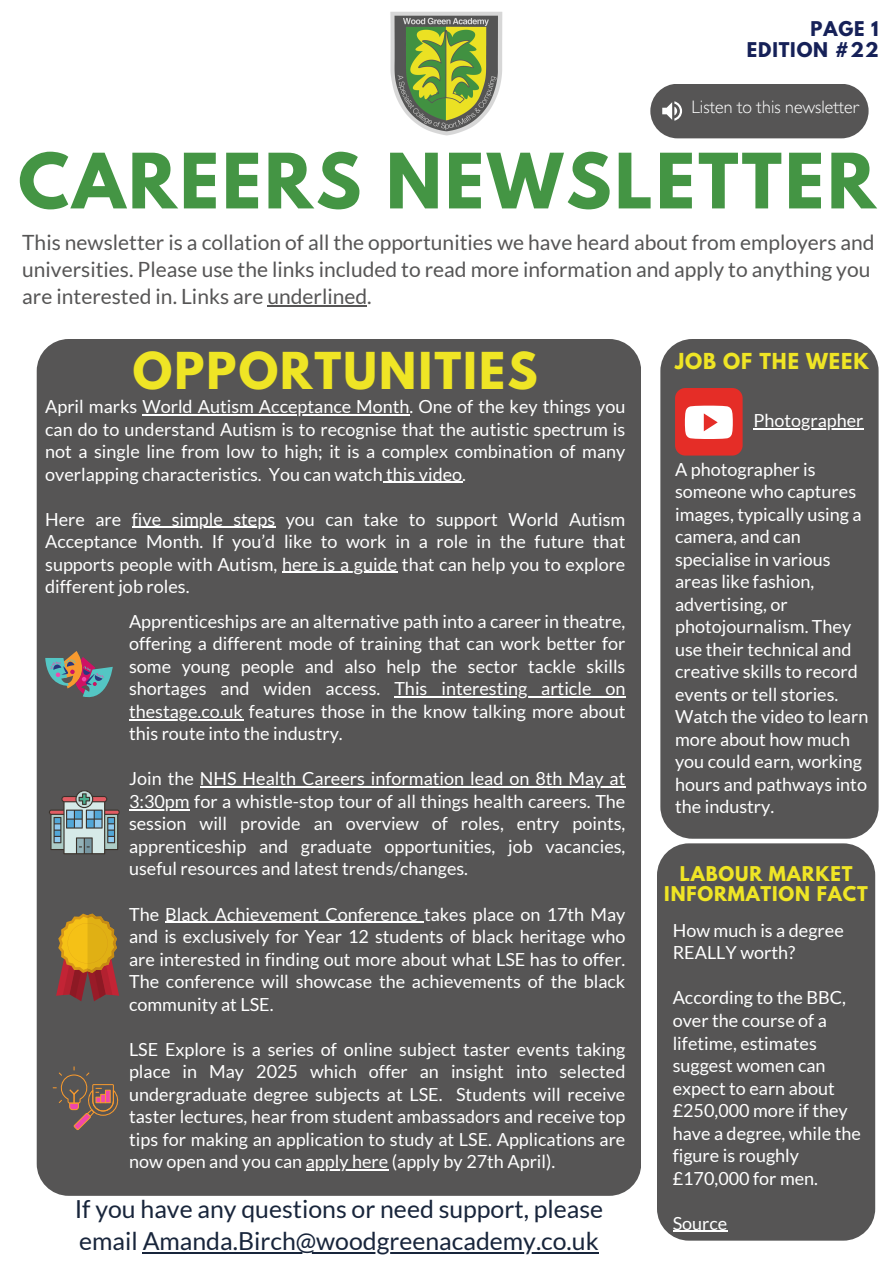
<style>
.page{position:relative;width:894px;height:1264px;background:#fff}
.page>*{position:absolute;margin:0;border:0;box-sizing:border-box;transform-origin:0 0}
.t1{font:700 67.5px "League Spartan";letter-spacing:.045em;color:#449544}
.t2{font:700 45px "League Spartan";letter-spacing:.045em;color:#efe525}
.t3{font:24.75px/31.7px "Lato";color:#18253b}
.t4{font:21px/27px "Lato";color:#565555}
.t5{font:700 19.5px "League Spartan";letter-spacing:.045em;color:#efe525}
.t6{font:18px/22.5px "Lato";color:#fff;text-align:justify}
.t7{font:700 18px/20.2px "League Spartan";letter-spacing:.045em;color:#efe525;text-align:center}
.t8{font:300 18px "Gill Sans MT Std";color:#fff}
.t9{font:700 18px/20.2px "League Spartan";letter-spacing:.045em;color:#162158;text-align:right}
</style>
<div class="page">
<div style="left:37px;top:339px;width:604px;height:856px;background:#565555;border-radius:32px"></div>
<div style="left:660px;top:339px;width:218px;height:499px;background:#565555;border-radius:32px"></div>
<div style="left:656px;top:843px;width:218px;height:397px;background:#565555;border-radius:32px"></div>
<hr style="left:143px;top:1251px;width:455px;height:2px;background:#18253b">
<img style="left:390px;top:11px;width:113px;height:125px">
<hr style="left:267px;top:305px;width:100px;height:1px;background:#565555">
<div style="left:674px;top:388px;width:68px;height:67px;background:#e52d27;border-radius:10px"></div>
<svg style="left:684px;top:405px;width:48px;height:34px;background:#fadedd"></svg>
<div style="left:650px;top:84px;width:218px;height:54px;background:#565555;border-radius:27px"></div>
<svg style="left:662px;top:101px;width:20px;height:19px"></svg>
<svg style="left:45px;top:651px;width:68px;height:46px"></svg>
<svg style="left:49px;top:790px;width:71px;height:64px"></svg>
<svg style="left:56px;top:913px;width:63px;height:88px"></svg>
<svg style="left:52px;top:1066px;width:67px;height:64px"></svg>
<hr style="left:394px;top:696px;width:231px;height:1px;background:#fff">
<hr style="left:129px;top:719px;width:114px;height:1px;background:#fff">
<hr style="left:200px;top:786px;width:425px;height:1px;background:#fff">
<hr style="left:129px;top:809px;width:61px;height:1px;background:#fff">
<hr style="left:165px;top:921px;width:259px;height:1px;background:#fff">
<hr style="left:306px;top:1169px;width:82px;height:1px;background:#fff">
<hr style="left:142px;top:414px;width:267px;height:1px;background:#fff">
<hr style="left:382px;top:481px;width:80px;height:2px;background:#fff">
<hr style="left:132px;top:527px;width:143px;height:1px;background:#fff">
<hr style="left:282px;top:572px;width:115px;height:1px;background:#fff">
<hr style="left:753px;top:428px;width:110px;height:1px;background:#fff">
<hr style="left:672px;top:1230px;width:55px;height:1px;background:#fff">
<h4 class="t9" style="left:746px;top:21px;width:133px">PAGE 1<br>EDITION #22</h4>
<p class="t8" style="left:691px;top:101px;width:169px">Listen to this newsletter</p>
<h1 class="t1" style="left:18px;top:148px;width:858px">CAREERS NEWSLETTER</h1>
<p class="t4" style="left:22px;top:228px;width:853px">This newsletter is a collation of all the opportunities we have heard about from employers and universities. Please use the links included to read more information and apply to anything you are interested in. Links are underlined.</p>
<h5 class="t2" style="left:133px;top:348px;width:406px">OPPORTUNITIES</h5>
<p class="t6" style="left:45px;top:395px;width:581px">April marks World Autism Acceptance Month. One of the key things you</p>
<p class="t6" style="left:45px;top:417px;width:581px">can do to understand Autism is to recognise that the autistic spectrum is not a single line from low to high; it is a complex combination of many overlapping characteristics. You can watch this video.</p>
<p class="t6" style="left:45px;top:507px;width:78px">Here are</p>
<p class="t6" style="left:45px;top:507px;width:581px;text-indent:87px">five simple steps you can take to support World Autism Acceptance Month. If you’d like to work in a role in the future that supports people with Autism, here is a guide that can help you to explore</p>
<h2 class="t6" style="left:45px;top:575px;width:146px">different job roles.</h2>
<p class="t6" style="left:129px;top:609px;width:497px">Apprenticeships are an alternative path into a career in theatre, offering a different mode of training that can work better for some young people and also help the sector tackle skills shortages and widen access.</p>
<p class="t6" style="left:394px;top:677px;width:232px">This interesting article on</p>
<p class="t6" style="left:129px;top:699px;width:497px">thestage.co.uk features those in the know talking more about this route into the industry.</p>
<p class="t6" style="left:129px;top:767px;width:497px">Join the NHS Health Careers information lead on 8th May at</p>
<p class="t6" style="left:129px;top:789px;width:497px">3:30pm for a whistle-stop tour of all things health careers. The session will provide an overview of roles, entry points, apprenticeship and graduate opportunities, job vacancies, useful resources and latest trends/changes.</p>
<p class="t6" style="left:129px;top:902px;width:497px">The Black Achievement Conference takes place on 17th May</p>
<p class="t6" style="left:129px;top:924px;width:497px">and is exclusively for Year 12 students of black heritage who are interested in finding out more about what LSE has to offer.<br>The conference will showcase the achievements of the black community at LSE.</p>
<p class="t6" style="left:129px;top:1037px;width:497px">LSE Explore is a series of online subject taster events taking place in May 2025 which offer an insight into selected</p>
<p class="t6" style="left:129px;top:1082px;width:497px">undergraduate degree subjects at LSE. Students will receive taster lectures, hear from student ambassadors and receive top tips for making an application to study at LSE. Applications are now open and you can apply here (apply by 27th April).</p>
<p class="t3" style="left:75px;top:1192px;width:530px">If you have any questions or need support, please email Amanda.Birch@woodgreenacademy.co.uk</p>
<p class="t5" style="left:674px;top:351px;width:195px">JOB OF THE WEEK</p>
<p class="t6" style="left:753px;top:409px;width:111px">Photographer</p>
<h6 class="t6" style="left:674px;top:457px;width:188px;text-align:left">A photographer is someone who captures images, typically using a camera, and can specialise in various areas like fashion, advertising, or photojournalism. They use their technical and creative skills to record events or tell stories.</h6>
<h3 class="t6" style="left:674px;top:705px;width:195px;text-align:left">Watch the video to learn more about how much you could earn, working hours and pathways into the industry.</h3>
<p class="t7" style="left:664px;top:865px;width:205px">LABOUR MARKET<br>INFORMATION FACT</p>
<p class="t6" style="left:672px;top:918px;width:172px">How much is a degree<br>REALLY worth?</p>
<p class="t6" style="left:672px;top:986px;width:190px;text-align:left">According to the BBC, over the course of a lifetime, estimates suggest women can expect to earn about £250,000 more if they have a degree, while the figure is roughly £170,000 for men.</p>
<p class="t6" style="left:672px;top:1211px;width:56px">Source</p>
</div>
